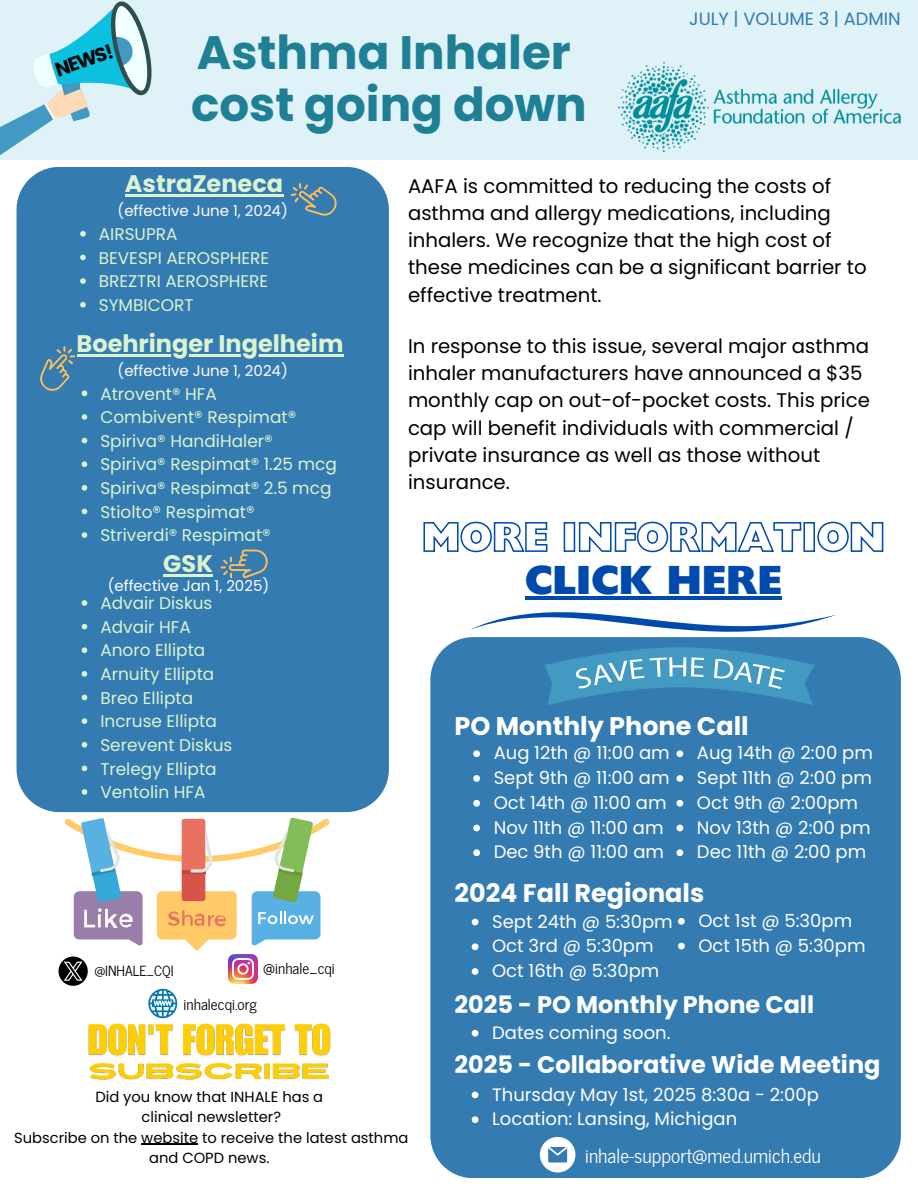
<style>
.page{position:relative;width:918px;height:1188px;background:#fff}
.page>*{position:absolute;margin:0;border:0;box-sizing:border-box;transform-origin:0 0}
.t1{font:700 46.8px/51.8px "Poppins";color:#1f7f95}
.t2{font:700 expanded 40.8px "Gill Sans Display MT Std";color:#004aad}
.t3{font:700 25.5px "Poppins";color:#fff}
.t4{font:700 24px "Poppins";color:#fff}
.t5{font:700 24px "Poppins";color:#dbf4cf}
.t6{font:19.65px/27.2px "Poppins";color:#000}
.t7{font:19.5px "News Cycle";color:#fff}
.t8{font:19.5px "Poppins";color:#000}
.t9{font:18px "Poppins";color:#fff}
.t10{font:17.85px "Poppins";color:#347bb1}
.t11{font:16.95px "Poppins";color:#dbf4cf}
.t12{font:15.15px "News Cycle";color:#000}
.t13{font:15px "Poppins";color:#fff}
.t14{font:14.7px/20.2px "Poppins";color:#000;text-align:center}
.t15{font:13.95px "News Cycle";color:#000}
</style>
<div class="page">
<div style="left:0;top:0;width:918px;height:160px;background:#dff2f8"></div>
<svg style="left:0;top:1px;width:152px;height:155px"></svg>
<img style="left:618px;top:63px;width:283px;height:88px">
<div style="left:17px;top:167px;width:372px;height:645px;background:#347bb1"></div>
<svg style="left:82px;top:414px;width:5px;height:6px"></svg>
<svg style="left:82px;top:438px;width:5px;height:5px"></svg>
<svg style="left:82px;top:461px;width:5px;height:6px"></svg>
<svg style="left:82px;top:485px;width:5px;height:6px"></svg>
<svg style="left:82px;top:509px;width:5px;height:5px"></svg>
<svg style="left:82px;top:532px;width:5px;height:6px"></svg>
<hr style="left:77px;top:354px;width:266px;height:2px;background:#dbf4cf">
<hr style="left:163px;top:574px;width:50px;height:3px;background:#dbf4cf">
<svg style="left:32px;top:346px;width:55px;height:50px;background:#4d84a8"></svg>
<svg style="left:65px;top:818px;width:265px;height:132px"></svg>
<svg style="left:59px;top:957px;width:29px;height:29px"></svg>
<img style="left:228px;top:954px;width:29px;height:30px">
<svg style="left:148px;top:989px;width:29px;height:29px"></svg>
<svg style="left:470px;top:612px;width:367px;height:20px"></svg>
<div style="left:430px;top:637px;width:471px;height:540px;background:#347bb1"></div>
<svg style="left:545px;top:647px;width:270px;height:58px;background:#4c97c1"></svg>
<svg style="left:540px;top:1137px;width:35px;height:36px"></svg>
<svg style="left:80px;top:231px;width:6px;height:6px"></svg>
<svg style="left:80px;top:255px;width:6px;height:5px"></svg>
<svg style="left:80px;top:278px;width:6px;height:6px"></svg>
<svg style="left:80px;top:302px;width:6px;height:5px"></svg>
<hr style="left:125px;top:194px;width:158px;height:2px;background:#dbf4cf">
<svg style="left:82px;top:600px;width:5px;height:6px"></svg>
<svg style="left:82px;top:624px;width:5px;height:5px"></svg>
<svg style="left:82px;top:647px;width:5px;height:6px"></svg>
<svg style="left:82px;top:671px;width:5px;height:6px"></svg>
<svg style="left:82px;top:695px;width:5px;height:5px"></svg>
<svg style="left:82px;top:718px;width:5px;height:6px"></svg>
<svg style="left:82px;top:742px;width:5px;height:6px"></svg>
<svg style="left:82px;top:766px;width:5px;height:5px"></svg>
<svg style="left:82px;top:789px;width:5px;height:6px"></svg>
<hr style="left:141px;top:1144px;width:57px;height:1px;background:#000">
<img style="left:88px;top:1023px;width:243px;height:31px">
<img style="left:88px;top:1054px;width:241px;height:26px">
<svg style="left:473px;top:750px;width:7px;height:7px"></svg>
<svg style="left:473px;top:775px;width:7px;height:7px"></svg>
<svg style="left:473px;top:800px;width:7px;height:7px"></svg>
<svg style="left:473px;top:825px;width:7px;height:6px"></svg>
<svg style="left:473px;top:849px;width:7px;height:7px"></svg>
<svg style="left:677px;top:750px;width:6px;height:7px"></svg>
<svg style="left:677px;top:775px;width:6px;height:7px"></svg>
<svg style="left:677px;top:800px;width:6px;height:7px"></svg>
<svg style="left:677px;top:825px;width:6px;height:6px"></svg>
<svg style="left:677px;top:849px;width:6px;height:7px"></svg>
<svg style="left:472px;top:919px;width:6px;height:6px"></svg>
<svg style="left:472px;top:943px;width:6px;height:7px"></svg>
<svg style="left:472px;top:968px;width:6px;height:7px"></svg>
<svg style="left:678px;top:918px;width:7px;height:7px"></svg>
<svg style="left:678px;top:943px;width:7px;height:6px"></svg>
<svg style="left:472px;top:1030px;width:6px;height:7px"></svg>
<svg style="left:472px;top:1092px;width:6px;height:6px"></svg>
<svg style="left:472px;top:1116px;width:6px;height:7px"></svg>
<svg style="left:423px;top:521px;width:461px;height:32px"></svg>
<hr style="left:525px;top:597px;width:257px;height:3px;background:#004aad">
<svg style="left:290px;top:178px;width:52px;height:46px;background:#4d83a5"></svg>
<svg style="left:220px;top:550px;width:48px;height:28px"></svg>
<p class="t8" style="left:52px;top:60px;width:62px;rotate:-19deg">NEWS!</p>
<p class="t1" style="left:191px;top:27px;width:397px">Asthma Inhaler cost going down</p>
<p class="t10" style="left:689px;top:7px;width:213px">JULY | VOLUME 3 | ADMIN</p>
<p class="t5" style="left:125px;top:167px;width:160px">AstraZeneca</p>
<p class="t13" style="left:118px;top:200px;width:172px">(effective June 1, 2024)</p>
<p class="t11" style="left:99px;top:222px;width:80px">AIRSUPRA</p>
<p class="t11" style="left:99px;top:246px;width:172px">BEVESPI AEROSPHERE</p>
<h3 class="t11" style="left:99px;top:269px;width:171px">BREZTRI AEROSPHERE</h3>
<p class="t11" style="left:99px;top:293px;width:96px">SYMBICORT</p>
<p class="t5" style="left:77px;top:327px;width:268px">Boehringer Ingelheim</p>
<p class="t13" style="left:118px;top:360px;width:172px">(effective June 1, 2024)</p>
<h5 class="t11" style="left:100px;top:382px;width:118px">Atrovent® HFA</h5>
<h6 class="t11" style="left:100px;top:405px;width:197px">Combivent® Respimat®</h6>
<h1 class="t11" style="left:100px;top:429px;width:174px">Spiriva® HandiHaler®</h1>
<p class="t11" style="left:100px;top:453px;width:238px">Spiriva® Respimat® 1.25 mcg</p>
<h4 class="t11" style="left:100px;top:476px;width:233px">Spiriva® Respimat® 2.5 mcg</h4>
<p class="t11" style="left:100px;top:500px;width:156px">Stiolto® Respimat®</p>
<p class="t11" style="left:100px;top:523px;width:172px">Striverdi® Respimat®</p>
<p class="t5" style="left:163px;top:547px;width:51px">GSK</p>
<p class="t13" style="left:108px;top:575px;width:163px">(effective Jan 1, 2025)</p>
<p class="t11" style="left:100px;top:591px;width:114px">Advair Diskus</p>
<p class="t11" style="left:100px;top:615px;width:92px">Advair HFA</p>
<p class="t11" style="left:100px;top:639px;width:106px">Anoro Ellipta</p>
<p class="t11" style="left:100px;top:662px;width:116px">Arnuity Ellipta</p>
<p class="t11" style="left:100px;top:686px;width:94px">Breo Ellipta</p>
<p class="t11" style="left:100px;top:710px;width:118px">Incruse Ellipta</p>
<p class="t11" style="left:100px;top:733px;width:134px">Serevent Diskus</p>
<p class="t11" style="left:100px;top:757px;width:118px">Trelegy Ellipta</p>
<p class="t11" style="left:100px;top:780px;width:107px">Ventolin HFA</p>
<h4 class="t15" style="left:94px;top:958px;width:81px">@INHALE_CQI</h4>
<p class="t12" style="left:263px;top:955px;width:73px">@inhale_cqi</p>
<p class="t12" style="left:183px;top:991px;width:75px">inhalecqi.org</p>
<p class="t6" style="left:408px;top:172px;width:460px">AAFA is committed to reducing the costs of asthma and allergy medications, including inhalers. We recognize that the high cost of these medicines can be a significant barrier to effective treatment.</p>
<p class="t6" style="left:408px;top:333px;width:464px">In response to this issue, several major asthma inhaler manufacturers have announced a $35 monthly cap on out-of-pocket costs. This price cap will benefit individuals with commercial / private insurance as well as those without insurance.</p>
<p class="t2" style="left:525px;top:567px;width:258px">CLICK HERE</p>
<p class="t3" style="left:455px;top:708px;width:296px">PO Monthly Phone Call</p>
<p class="t9" style="left:494px;top:740px;width:178px">Aug 12th @ 11:00 am</p>
<p class="t9" style="left:494px;top:765px;width:177px">Sept 9th @ 11:00 am</p>
<p class="t9" style="left:494px;top:790px;width:174px">Oct 14th @ 11:00 am</p>
<p class="t9" style="left:494px;top:815px;width:171px">Nov 11th @ 11:00 am</p>
<p class="t9" style="left:494px;top:839px;width:172px">Dec 9th @ 11:00 am</p>
<p class="t9" style="left:697px;top:740px;width:177px">Aug 14th @ 2:00 pm</p>
<p class="t9" style="left:697px;top:765px;width:176px">Sept 11th @ 2:00 pm</p>
<p class="t9" style="left:697px;top:790px;width:163px">Oct 9th @ 2:00pm</p>
<p class="t9" style="left:697px;top:815px;width:175px">Nov 13th @ 2:00 pm</p>
<p class="t9" style="left:697px;top:839px;width:171px">Dec 11th @ 2:00 pm</p>
<p class="t3" style="left:455px;top:875px;width:251px">2024 Fall Regionals</p>
<h4 class="t9" style="left:492px;top:909px;width:182px">Sept 24th @ 5:30pm</h4>
<h4 class="t9" style="left:492px;top:934px;width:163px">Oct 3rd @ 5:30pm</h4>
<h4 class="t9" style="left:492px;top:958px;width:169px">Oct 16th @ 5:30pm</h4>
<h4 class="t9" style="left:699px;top:908px;width:155px">Oct 1st @ 5:30pm</h4>
<p class="t9" style="left:699px;top:933px;width:169px">Oct 15th @ 5:30pm</p>
<p class="t4" style="left:455px;top:987px;width:361px">2025 - PO Monthly Phone Call</p>
<p class="t4" style="left:455px;top:1048px;width:428px">2025 - Collaborative Wide Meeting</p>
<p class="t9" style="left:492px;top:1020px;width:180px">Dates coming soon.</p>
<h2 class="t14" style="left:95px;top:1087px;width:229px">Did you know that INHALE has a</h2>
<p class="t14" style="left:142px;top:1107px;width:141px">clinical newsletter?</p>
<p class="t14" style="left:14px;top:1127px;width:396px">Subscribe on the website to receive the latest asthma and COPD news.</p>
<p class="t9" style="left:492px;top:1082px;width:328px">Thursday May 1st, 2025 8:30a - 2:00p</p>
<p class="t9" style="left:492px;top:1106px;width:247px">Location: Lansing, Michigan</p>
<h2 class="t7" style="left:585px;top:1138px;width:237px">inhale-support@med.umich.edu</h2>
</div>
